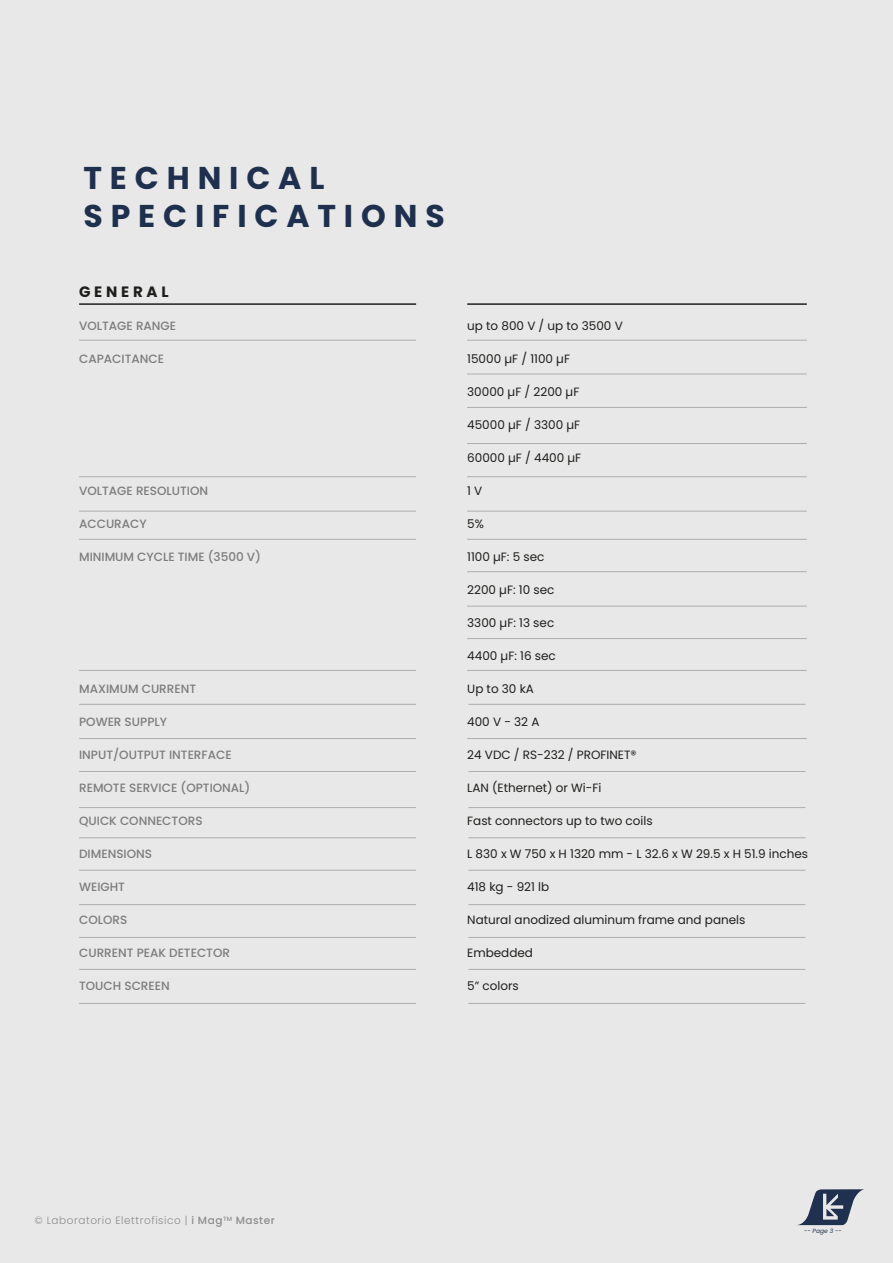
<style>
.page{position:relative;width:893px;height:1263px;background:#e8e8e8}
.page>*{position:absolute;margin:0;border:0;box-sizing:border-box;transform-origin:0 0}
.t1{font:700 31.5px/37.8px "Poppins";letter-spacing:.25em;color:#1f304f}
.t2{font:700 15px "Poppins";letter-spacing:.25em;color:#1e1e1c}
.t3{font:12px "Poppins";color:#1e1e1c}
.t4{font:500 12px "Poppins";color:#7c7c7c}
.t5{font:300 10.5px "Poppins";letter-spacing:.05em;color:#8c8c8c}
.t6{font:italic 6px "Poppins";color:#1f314f}
.s1{font-weight:500}
</style>
<div class="page">
<hr style="left:79px;top:303px;width:337px;height:2px;background:#1e1e1c">
<hr style="left:467px;top:303px;width:340px;height:2px;background:#1e1e1c">
<hr style="left:79px;top:340px;width:337px;height:1px;background:#acadac">
<hr style="left:467px;top:340px;width:340px;height:1px;background:#acadac">
<hr style="left:79px;top:670px;width:337px;height:1px;background:#acadac">
<hr style="left:467px;top:374px;width:340px;height:1px;background:#acadac">
<hr style="left:79px;top:476px;width:337px;height:1px;background:#acadac">
<hr style="left:79px;top:771px;width:337px;height:1px;background:#acadac">
<hr style="left:79px;top:807px;width:337px;height:1px;background:#acadac">
<hr style="left:467px;top:476px;width:340px;height:1px;background:#acadac">
<hr style="left:467px;top:407px;width:340px;height:1px;background:#acadac">
<hr style="left:467px;top:443px;width:340px;height:1px;background:#acadac">
<hr style="left:79px;top:511px;width:337px;height:1px;background:#acadac">
<hr style="left:467px;top:511px;width:340px;height:1px;background:#acadac">
<hr style="left:79px;top:837px;width:337px;height:1px;background:#acadac">
<hr style="left:467px;top:539px;width:340px;height:1px;background:#acadac">
<hr style="left:79px;top:904px;width:337px;height:1px;background:#acadac">
<hr style="left:467px;top:606px;width:340px;height:1px;background:#acadac">
<hr style="left:467px;top:638px;width:340px;height:1px;background:#acadac">
<hr style="left:467px;top:670px;width:340px;height:1px;background:#acadac">
<hr style="left:79px;top:738px;width:337px;height:1px;background:#acadac">
<hr style="left:467px;top:738px;width:340px;height:1px;background:#acadac">
<hr style="left:79px;top:539px;width:337px;height:1px;background:#acadac">
<hr style="left:79px;top:870px;width:337px;height:1px;background:#acadac">
<hr style="left:468px;top:771px;width:337px;height:1px;background:#acadac">
<hr style="left:79px;top:704px;width:337px;height:1px;background:#acadac">
<hr style="left:468px;top:704px;width:337px;height:1px;background:#acadac">
<hr style="left:468px;top:807px;width:337px;height:1px;background:#acadac">
<hr style="left:468px;top:837px;width:337px;height:1px;background:#acadac">
<hr style="left:468px;top:904px;width:337px;height:1px;background:#acadac">
<hr style="left:79px;top:937px;width:337px;height:1px;background:#acadac">
<hr style="left:468px;top:937px;width:337px;height:1px;background:#acadac">
<hr style="left:79px;top:969px;width:337px;height:1px;background:#acadac">
<hr style="left:468px;top:969px;width:337px;height:1px;background:#acadac">
<hr style="left:79px;top:1003px;width:337px;height:1px;background:#acadac">
<hr style="left:468px;top:1003px;width:337px;height:1px;background:#acadac">
<hr style="left:468px;top:870px;width:337px;height:1px;background:#acadac">
<hr style="left:467px;top:571px;width:340px;height:1px;background:#acadac">
<svg style="left:798px;top:1189px;width:66px;height:36px"></svg>
<h1 class="t1" style="left:83px;top:159px;width:363px">TECHNICAL<br>SPECIFICATIONS</h1>
<p class="t2" style="left:79px;top:283px;width:91px">GENERAL</p>
<p class="t4" style="left:79px;top:319px;width:99px">VOLTAGE RANGE</p>
<p class="t4" style="left:79px;top:352px;width:86px">CAPACITANCE</p>
<p class="t4" style="left:79px;top:484px;width:131px">VOLTAGE RESOLUTION</p>
<p class="t4" style="left:79px;top:517px;width:69px">ACCURACY</p>
<p class="t4" style="left:79px;top:550px;width:184px">MINIMUM CYCLE TIME (3500 V)</p>
<p class="t4" style="left:79px;top:682px;width:119px">MAXIMUM CURRENT</p>
<p class="t4" style="left:79px;top:715px;width:89px">POWER SUPPLY</p>
<p class="t4" style="left:79px;top:748px;width:154px">INPUT/OUTPUT INTERFACE</p>
<p class="t4" style="left:79px;top:781px;width:173px">REMOTE SERVICE (OPTIONAL)</p>
<p class="t4" style="left:79px;top:814px;width:125px">QUICK CONNECTORS</p>
<p class="t4" style="left:79px;top:847px;width:74px">DIMENSIONS</p>
<p class="t4" style="left:79px;top:880px;width:47px">WEIGHT</p>
<p class="t4" style="left:79px;top:913px;width:50px">COLORS</p>
<p class="t4" style="left:79px;top:946px;width:152px">CURRENT PEAK DETECTOR</p>
<p class="t4" style="left:79px;top:979px;width:92px">TOUCH SCREEN</p>
<p class="t3" style="left:467px;top:319px;width:157px">up to 800 V / up to 3500 V</p>
<p class="t3" style="left:467px;top:352px;width:104px">15000 µF / 1100 µF</p>
<p class="t3" style="left:467px;top:385px;width:114px">30000 µF / 2200 µF</p>
<p class="t3" style="left:467px;top:418px;width:115px">45000 µF / 3300 µF</p>
<p class="t3" style="left:467px;top:451px;width:116px">60000 µF / 4400 µF</p>
<p class="t3" style="left:467px;top:484px;width:17px">1 V</p>
<p class="t3" style="left:467px;top:517px;width:18px">5%</p>
<p class="t3" style="left:467px;top:550px;width:79px">1100 µF: 5 sec</p>
<p class="t3" style="left:467px;top:583px;width:89px">2200 µF: 10 sec</p>
<p class="t3" style="left:467px;top:616px;width:89px">3300 µF: 13 sec</p>
<p class="t3" style="left:467px;top:649px;width:90px">4400 µF: 16 sec</p>
<p class="t3" style="left:467px;top:682px;width:68px">Up to 30 kA</p>
<p class="t3" style="left:467px;top:715px;width:74px">400 V - 32 A</p>
<p class="t3" style="left:467px;top:748px;width:171px">24 VDC / RS-232 / PROFINET®</p>
<p class="t3" style="left:467px;top:781px;width:136px">LAN (Ethernet) or Wi-Fi</p>
<p class="t3" style="left:467px;top:814px;width:187px">Fast connectors up to two coils</p>
<p class="t3" style="left:467px;top:847px;width:342px">L 830 x W 750 x H 1320 mm - L 32.6 x W 29.5 x H 51.9 inches</p>
<p class="t3" style="left:467px;top:880px;width:84px">418 kg - 921 lb</p>
<p class="t3" style="left:467px;top:913px;width:280px">Natural anodized aluminum frame and panels</p>
<p class="t3" style="left:467px;top:946px;width:67px">Embedded</p>
<p class="t3" style="left:467px;top:979px;width:53px">5” colors</p>
<p class="t5" style="left:34px;top:1214px;width:242px">© Laboratorio Elettrofisico | <span class="s1">i Mag</span><sup>TM</sup> <span class="s1">Master</span></p>
<p class="t6" style="left:804px;top:1227px;width:39px">-- Page 3 --</p>
</div>
